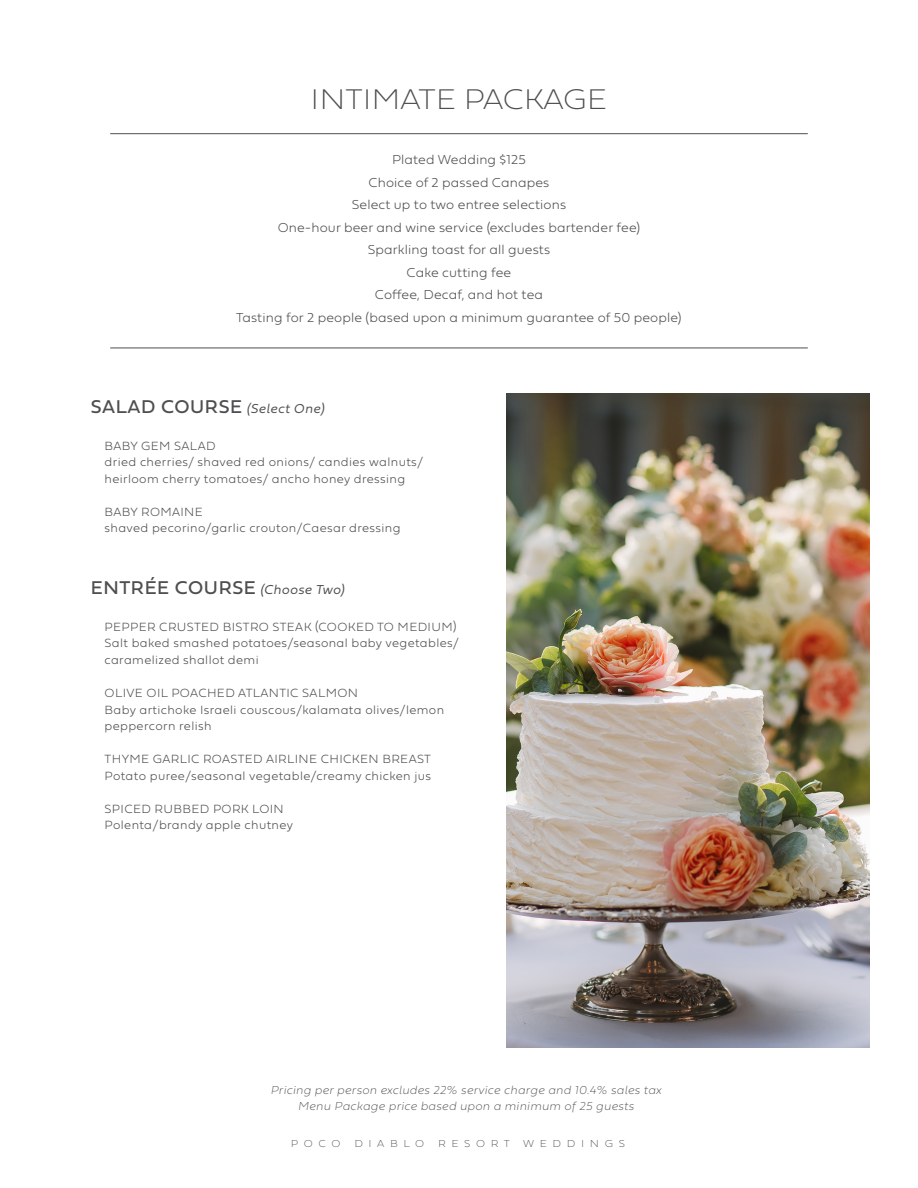
<style>
.page{position:relative;width:918px;height:1188px;background:#fff}
.page>*{position:absolute;margin:0;border:0;box-sizing:border-box;transform-origin:0 0}
._3_meal{font:29.7px "Fieldwork Geo Hair";color:#4f4f51;scale:1.05 1}
.tabbed_extras{font:19.35px "Fieldwork Geo Regular";letter-spacing:.03em;color:#4f4f51}
.tabbed_extras-2{font:100 13.5px "Fieldwork Geo";letter-spacing:.01em;color:#4f4f51}
.tabbed_extras-3{font:100 12.45px/16.5px "Fieldwork Geo";letter-spacing:.03em;color:#4f4f51}
.tabbed_extras-4{font:12px "Fieldwork Italic Hair";letter-spacing:.03em;color:#4f4f51}
._3_meal-2{font:10.5px "Fieldwork Hum Hair";letter-spacing:.51em;color:#4f4f51;scale:1.05 1}
.s1{font-family:"Fieldwork";font-weight:300;font-style:italic;font-size:13.5px}
</style>
<div class="page">
<hr style="left:110px;top:133px;width:698px;height:1px;background:#4f4f51">
<hr style="left:110px;top:348px;width:698px;height:1px;background:#4f4f51">
<img style="left:507px;top:393px;width:362px;height:655px">
<p class="_3_meal" style="left:311px;top:75px;width:284px">INTIMATE PACKAGE</p>
<p class="tabbed_extras-2" style="left:392px;top:149px;width:135px">Plated Wedding $125</p>
<p class="tabbed_extras-2" style="left:369px;top:172px;width:182px">Choice of 2 passed Canapes</p>
<p class="tabbed_extras-2" style="left:352px;top:194px;width:216px">Select up to two entree selections</p>
<p class="tabbed_extras-2" style="left:278px;top:217px;width:364px">One-hour beer and wine service (excludes bartender fee)</p>
<p class="tabbed_extras-2" style="left:368px;top:239px;width:184px">Sparkling toast for all guests</p>
<p class="tabbed_extras-2" style="left:407px;top:262px;width:106px">Cake cutting fee</p>
<p class="tabbed_extras-2" style="left:375px;top:284px;width:170px">Coffee, Decaf, and hot tea</p>
<p class="tabbed_extras-2" style="left:236px;top:307px;width:447px">Tasting for 2 people (based upon a minimum guarantee of 50 people)</p>
<p class="tabbed_extras" style="left:91px;top:391px;width:235px">SALAD COURSE <span class="s1">(Select One)</span></p>
<p class="tabbed_extras-3" style="left:105px;top:437px;width:112px">BABY GEM SALAD</p>
<p class="tabbed_extras-3" style="left:105px;top:453px;width:320px">dried cherries/ shaved red onions/ candies walnuts/ heirloom cherry tomatoes/ ancho honey dressing</p>
<p class="tabbed_extras-3" style="left:105px;top:503px;width:100px">BABY ROMAINE</p>
<p class="tabbed_extras-3" style="left:105px;top:519px;width:298px">shaved pecorino/garlic crouton/Caesar dressing</p>
<p class="tabbed_extras" style="left:91px;top:573px;width:255px">ENTRÉE COURSE <span class="s1">(Choose Two)</span></p>
<p class="tabbed_extras-3" style="left:105px;top:618px;width:353px">PEPPER CRUSTED BISTRO STEAK (COOKED TO MEDIUM)</p>
<p class="tabbed_extras-3" style="left:105px;top:634px;width:356px">Salt baked smashed potatoes/seasonal baby vegetables/ caramelized shallot demi</p>
<p class="tabbed_extras-3" style="left:105px;top:684px;width:255px">OLIVE OIL POACHED ATLANTIC SALMON</p>
<p class="tabbed_extras-3" style="left:105px;top:701px;width:341px">Baby artichoke Israeli couscous/kalamata olives/lemon peppercorn relish</p>
<p class="tabbed_extras-3" style="left:105px;top:750px;width:328px">THYME GARLIC ROASTED AIRLINE CHICKEN BREAST</p>
<p class="tabbed_extras-3" style="left:105px;top:767px;width:328px">Potato puree/seasonal vegetable/creamy chicken jus</p>
<p class="tabbed_extras-3" style="left:105px;top:800px;width:181px">SPICED RUBBED PORK LOIN</p>
<p class="tabbed_extras-3" style="left:105px;top:816px;width:190px">Polenta/brandy apple chutney</p>
<p class="tabbed_extras-4" style="left:270px;top:1080px;width:392px">Pricing per person excludes 22% service charge and 10.4% sales tax</p>
<p class="tabbed_extras-4" style="left:298px;top:1097px;width:337px">Menu Package price based upon a minimum of 25 guests</p>
<p class="_3_meal-2" style="left:291px;top:1135px;width:49px">POCO</p>
<p class="_3_meal-2" style="left:354px;top:1135px;width:68px">DIABLO</p>
<p class="_3_meal-2" style="left:438px;top:1135px;width:70px">RESORT</p>
<p class="_3_meal-2" style="left:523px;top:1135px;width:98px">WEDDINGS</p>
</div>
